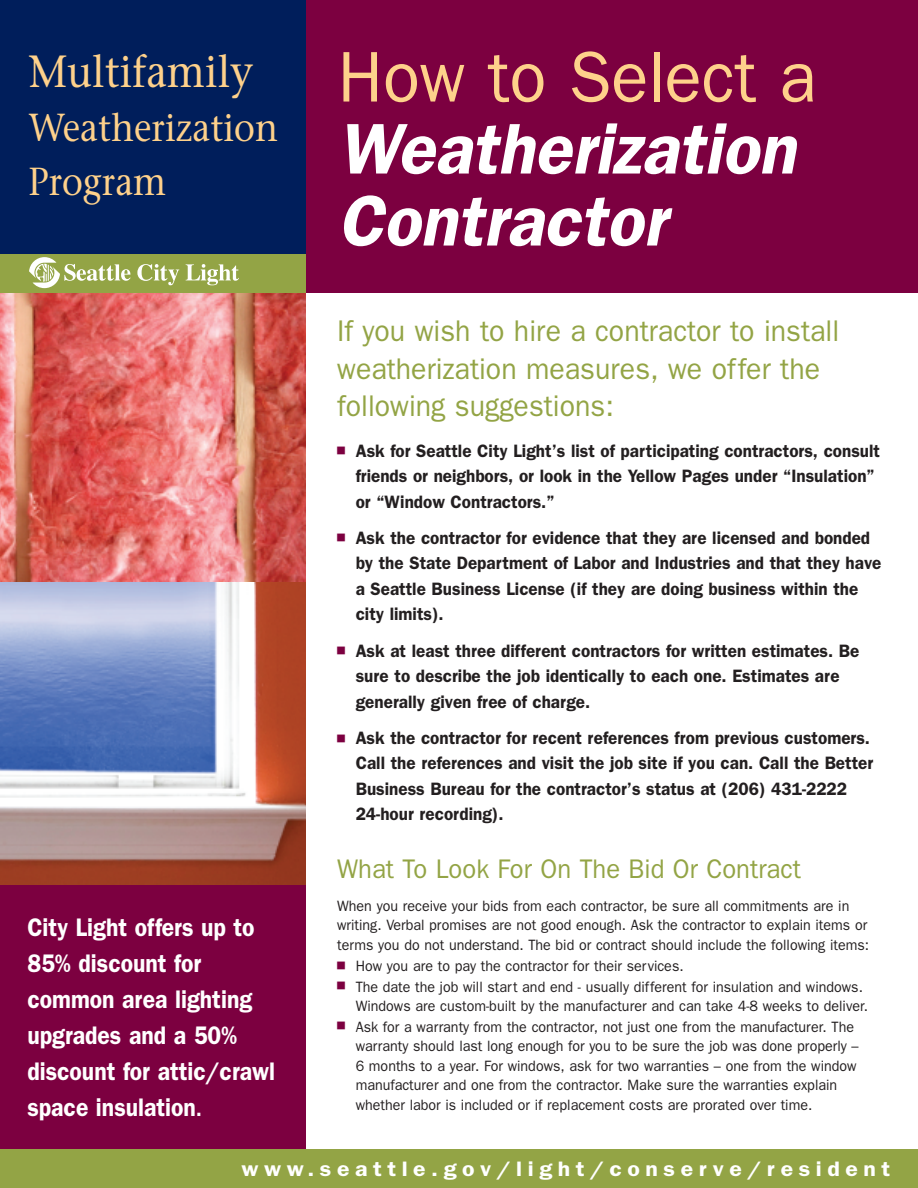
<style>
.page{position:relative;width:918px;height:1188px;background:#fff}
.page>*{position:absolute;margin:0;border:0;box-sizing:border-box;transform-origin:0 0}
.t1{font:italic 600 72px/72px "Franklin Gothic";color:#fff;scale:.95 1}
.t2{font:72px "Franklin Gothic";color:#fed18b;scale:.95 1}
.t3{font:45px "Stone Serif";color:#fed18b;scale:.9 1}
.t4{font:39px/54px "Stone Serif";color:#fed18b;scale:.9 1}
.t5{font:30px/37.5px "Franklin Gothic";color:#93a445;scale:.95 1}
.t6{font:27px "Franklin Gothic";color:#93a445;scale:.95 1}
.t7{font:600 25.5px/36px "Franklin Gothic";color:#fff;scale:.9 1}
.t8{font:600 21px "Franklin Gothic";letter-spacing:.24em;color:#fff;scale:1.1 1}
.t9{font:600 18px/25.5px "Franklin Gothic";color:#231f20;scale:.95 1}
.t10{font:15px/19.5px "Franklin Gothic";color:#231f20;scale:.95 1}
.s1{font-size:21px}
</style>
<div class="page">
<img style="left:0;top:293px;width:306px;height:593px">
<div style="left:0;top:886px;width:306px;height:268px;background:#7c0040"></div>
<div style="left:306px;top:0;width:612px;height:293px;background:#7c0040"></div>
<div style="left:0;top:1150px;width:918px;height:38px;background:#93a445"></div>
<div style="left:0;top:0;width:306px;height:256px;background:#001e5b"></div>
<div style="left:0;top:254px;width:306px;height:39px;background:#93a445"></div>
<svg style="left:29px;top:257px;width:102px;height:31px"></svg>
<svg style="left:137px;top:264px;width:42px;height:21px"></svg>
<svg style="left:186px;top:264px;width:53px;height:21px"></svg>
<h2 class="t3" style="left:28px;top:54px;width:251px">Multifamily</h2>
<h3 class="t4" style="left:28px;top:105px;width:279px">Weatherization<br>Program</h3>
<h3 class="t7" style="left:27px;top:909px;width:277px">City Light offers up to<br>85% discount for common area lighting upgrades and a 50% discount for attic/crawl space insulation<span class="s1">.</span></h3>
<h1 class="t2" style="left:338px;top:35px;width:505px">How to Select a</h1>
<h1 class="t1" style="left:338px;top:113px;width:483px">Weatherization<br>Contractor</h1>
<h3 class="t5" style="left:337px;top:312px;width:530px">If you wish to hire a contractor to install weatherization measures, we offer the following suggestions:</h3>
<p class="t9" style="left:356px;top:438px;width:554px;text-indent:-18px"><sup>■</sup> Ask for Seattle City Light’s list of participating contractors, consult friends or neighbors, or look in the Yellow Pages under “Insulation” or “Window Contractors.”</p>
<p class="t9" style="left:356px;top:525px;width:555px;text-indent:-18px"><sup>■</sup> Ask the contractor for evidence that they are licensed and bonded by the State Department of Labor and Industries and that they have a Seattle Business License (if they are doing business within the city limits).</p>
<p class="t9" style="left:356px;top:638px;width:532px;text-indent:-18px"><sup>■</sup> Ask at least three different contractors for written estimates. Be sure to describe the job identically to each one. Estimates are generally given free of charge.</p>
<p class="t9" style="left:356px;top:725px;width:546px;text-indent:-18px"><sup>■</sup> Ask the contractor for recent references from previous customers.<br>Call the references and visit the job site if you can. Call the Better Business Bureau for the contractor’s status at (206) 431-2222<br>24-hour recording).</p>
<h3 class="t6" style="left:337px;top:853px;width:490px">What To Look For On The Bid Or Contract</h3>
<p class="t10" style="left:337px;top:896px;width:561px">When you receive your bids from each contractor, be sure all commitments are in writing. Verbal promises are not good enough. Ask the contractor to explain items or terms you do not understand. The bid or contract should include the following items:</p>
<p class="t10" style="left:337px;top:956px;width:366px"><sup>■</sup> How you are to pay the contractor for their services.</p>
<p class="t10" style="left:356px;top:977px;width:541px;text-indent:-18px"><sup>■</sup> The date the job will start and end - usually different for insulation and windows.<br>Windows are custom-built by the manufacturer and can take 4-8 weeks to deliver.</p>
<p class="t10" style="left:356px;top:1017px;width:531px;text-indent:-18px"><sup>■</sup> Ask for a warranty from the contractor, not just one from the manufacturer. The warranty should last long enough for you to be sure the job was done properly – 6 months to a year. For windows, ask for two warranties – one from the window manufacturer and one from the contractor. Make sure the warranties explain whether labor is included or if replacement costs are prorated over time.</p>
<h3 class="t8" style="left:242px;top:1157px;width:591px">www.seattle.gov/light/conserve/resident</h3>
</div>
